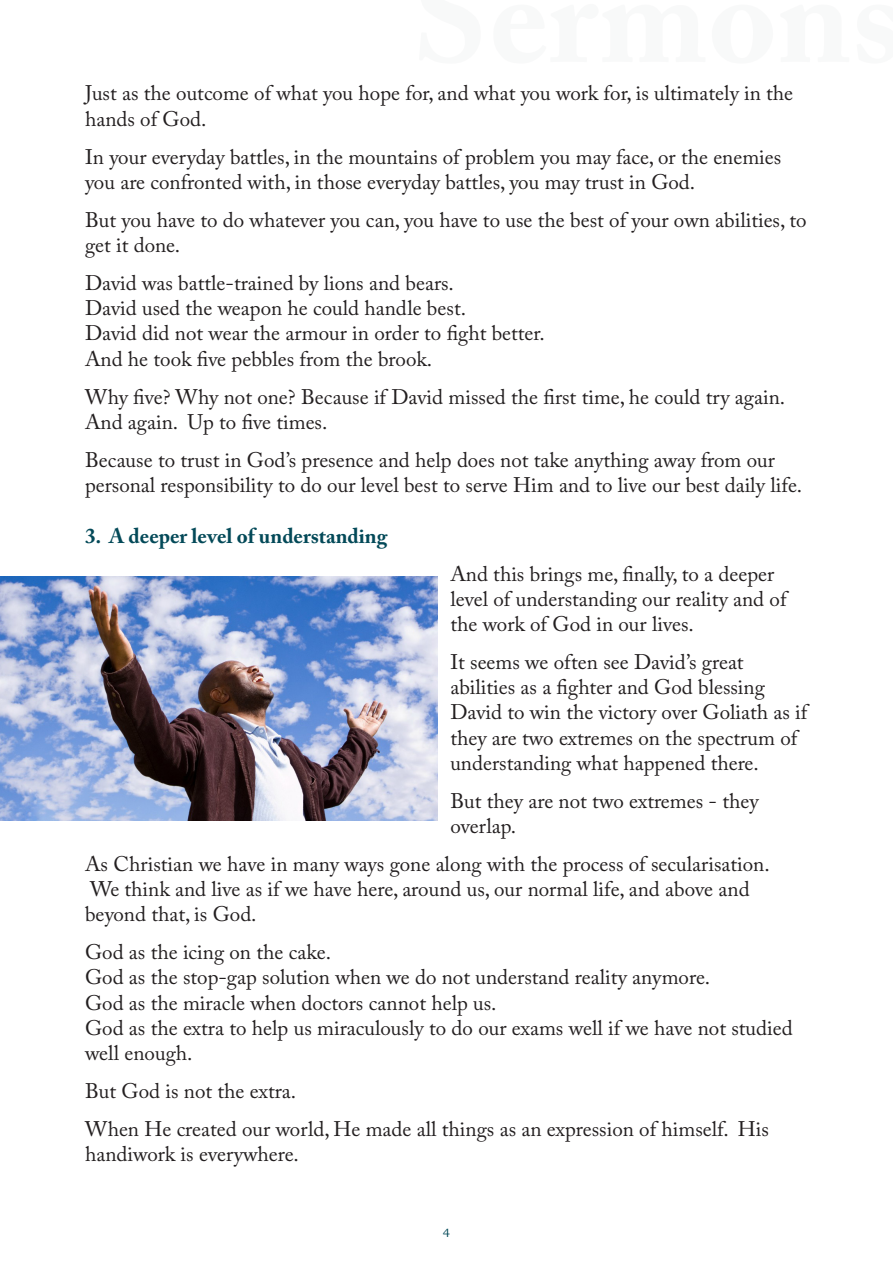
<style>
.page{position:relative;width:893px;height:1263px;background:#fff}
.page>*{position:absolute;margin:0;border:0;box-sizing:border-box;transform-origin:0 0}
.Text_2{font:21px/25.2px "Adobe Caslon Pro";color:#231f20}
.Side_title{font:700 21px "Adobe Caslon Pro";color:#034958}
.t1{font:12px "Bookman Old Style";color:#034958}
</style>
<div class="page">
<img style="left:0;top:576px;width:438px;height:245px">
<p class="Text_2" style="left:85px;top:81px;width:710px">Just as the outcome of what you hope for, and what you work for is, ultimately in the hands of God.</p>
<p class="Text_2" style="left:85px;top:144px;width:698px">In your everyday battles in, the mountains of problem you may face, or the enemies you are confronted with in, those everyday battles, you may trust in God.</p>
<p class="Text_2" style="left:85px;top:207px;width:723px">But you have to do whatever you can, you have to use the best of your own abilities to, get it done.</p>
<p class="Text_2" style="left:85px;top:270px;width:461px">David was battle-trained by lions and bears.<br>David used the weapon he could handle best.<br>David did not wear the armour in order to fight better.<br>And he took five pebbles from the brook.</p>
<p class="Text_2" style="left:85px;top:384px;width:702px">Why five? Why not one? Because if David missed the first time, he could try again.<br>And again. Up to five times.</p>
<p class="Text_2" style="left:85px;top:447px;width:719px">Because to trust in God s’ presence and help does not take anything away from our personal responsibility to do our level best to serve Him and to live our best daily life.</p>
<p class="Side_title" style="left:85px;top:523px;width:304px">3. A deeper level of understanding</p>
<p class="Text_2" style="left:450px;top:561px;width:338px">And this brings me, finally to, a deeper level of understanding our reality and of the work of God in our lives.</p>
<p class="Text_2" style="left:450px;top:649px;width:358px">It seems we often see David s’ great abilities as a fighter and God blessing David to win the victory over Goliath as if they are two extremes on the spectrum of understanding what happened there.</p>
<p class="Text_2" style="left:450px;top:788px;width:310px">But they are not two extremes - they overlap.</p>
<p class="Text_2" style="left:85px;top:851px;width:686px">As Christian we have in many ways gone along with the process of secularisation.<br>We think and live as if we have here, around us, our normal life, and above and beyond that is, God.</p>
<p class="Text_2" style="left:85px;top:939px;width:709px">God as the icing on the cake.<br>God as the stop-gap solution when we do not understand reality anymore.<br>God as the miracle when doctors cannot help us.<br>God as the extra to help us miraculously to do our exams well if we have not studied well enough.</p>
<p class="Text_2" style="left:85px;top:1078px;width:213px">But God is not the extra.</p>
<p class="Text_2" style="left:85px;top:1116px;width:685px">When He created our world, He made all things as an expression of himself. His handiwork is everywhere.</p>
<p class="t1" style="left:443px;top:1225px;width:9px">4</p>
</div>
